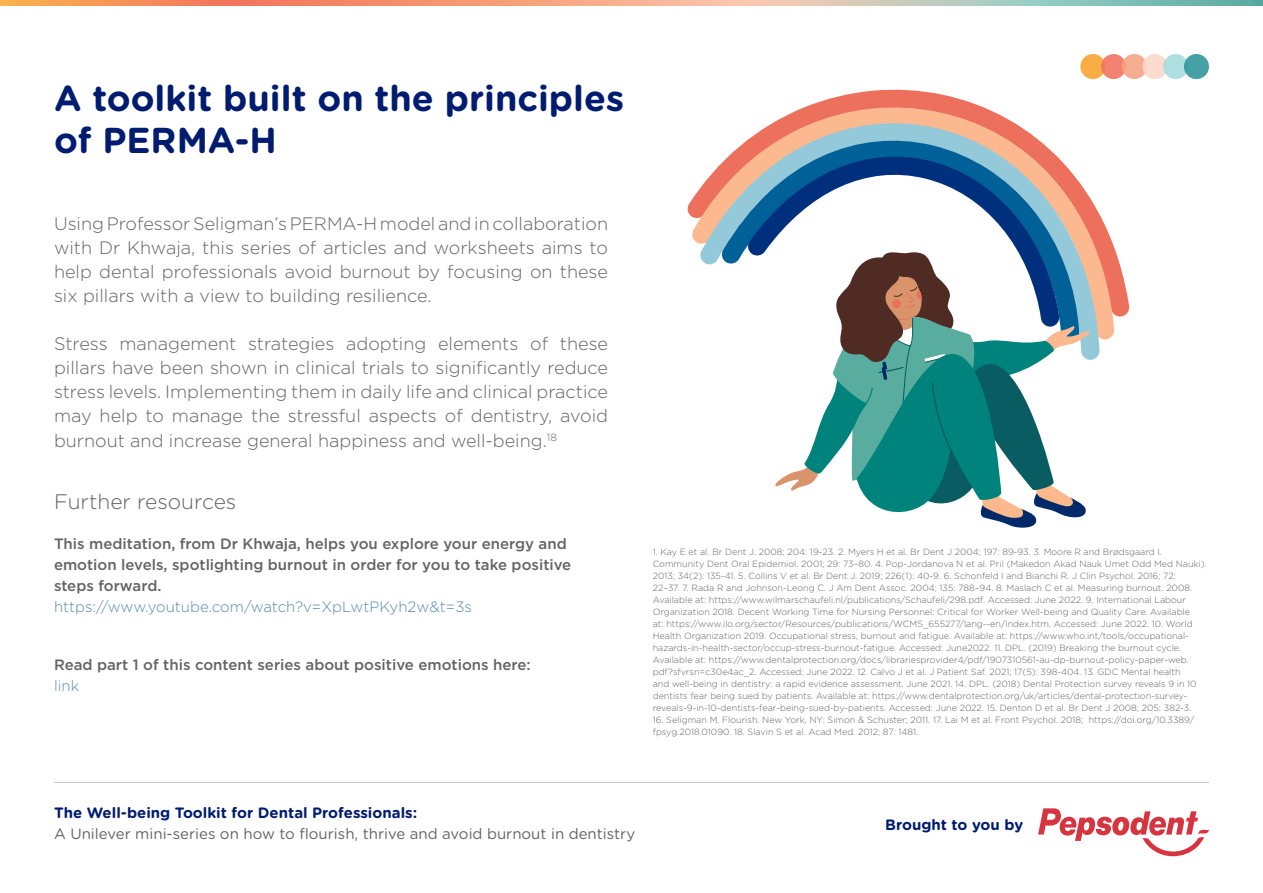
<style>
.page{position:relative;width:1263px;height:893px;background:#fff}
.page>*{position:absolute;margin:0;border:0;box-sizing:border-box;transform-origin:0 0}
.t1{font:700 36px/42.6px "Gotham Rounded";color:#001c70}
.t2{font:300 21px "Gotham HTF";color:#636366}
.t3{font:300 18px/24px "Gotham HTF";color:#636366;text-align:justify}
.t4{font:500 15px/21px "Gotham HTF";color:#636366}
.t5{font:15px "Gotham Rounded";color:#636366}
.t6{font:700 15px "Gotham Rounded";color:#001c70}
.t7{font:300 15px "Gotham HTF";color:#558ab2}
.t8{font:300 9px/12px "Gotham HTF";color:#636366}
.s1{color:#001c6f}
.s2{font-weight:300;color:#558ab2}
</style>
<div class="page">
<hr style="left:54px;top:782px;width:1155px;height:1px;background:#c7c8ca">
<svg style="left:1038px;top:808px;width:171px;height:48px"></svg>
<div style="left:1080px;top:54px;width:25px;height:25px;background:#faac45;border-radius:50%"></div>
<svg style="left:1101px;top:54px;width:25px;height:25px"></svg>
<svg style="left:1122px;top:54px;width:25px;height:25px"></svg>
<div style="left:1142px;top:54px;width:25px;height:25px;background:#fcd8ca;border-radius:50%"></div>
<div style="left:1163px;top:54px;width:25px;height:25px;background:#afdfe1;border-radius:50%"></div>
<div style="left:1184px;top:54px;width:25px;height:25px;background:#46a1a6;border-radius:50%"></div>
<svg style="left:0;top:0;width:1263px;height:6px;background:#d5ab8e"></svg>
<svg style="left:687px;top:89px;width:443px;height:228px"></svg>
<svg style="left:691px;top:106px;width:423px;height:233px"></svg>
<svg style="left:699px;top:122px;width:401px;height:238px"></svg>
<svg style="left:720px;top:136px;width:360px;height:207px"></svg>
<svg style="left:747px;top:153px;width:313px;height:174px"></svg>
<svg style="left:774px;top:243px;width:316px;height:285px"></svg>
<p class="t1" style="left:54px;top:75px;width:572px"><span class="s1">A toolkit built</span> on the principles of PERMA-H</p>
<p class="t3" style="left:54px;top:212px;width:556px">Using Professor Seligman’s PERMA-H model and in collaboration with Dr Khwaja, this series of articles and worksheets aims to help dental professionals avoid burnout by focusing on these six pillars with a view to building resilience.</p>
<p class="t3" style="left:54px;top:332px;width:556px">Stress management strategies adopting elements of these pillars have been shown in clinical trials to significantly reduce stress levels. Implementing them in daily life and clinical practice may help to manage the stressful aspects of dentistry, avoid burnout and increase general happiness and well-being.<sup>18</sup></p>
<p class="t2" style="left:54px;top:491px;width:184px">Further resources</p>
<p class="t4" style="left:54px;top:532px;width:519px">This meditation, from Dr Khwaja, helps you explore your energy and emotion levels, spotlighting burnout in order for you to take positive steps forward. <span class="s2">https://www.youtube.com/watch?v=XpLwtPKyh2w&amp;t=3s</span></p>
<p class="t4" style="left:54px;top:653px;width:478px">Read part 1 of this content series about positive emotions here:</p>
<p class="t7" style="left:54px;top:677px;width:27px">link</p>
<p class="t8" style="left:653px;top:545px;width:556px">1. Kay E et al. Br Dent J. 2008; 204: 19-23. 2. Myers H et al. Br Dent J 2004; 197: 89-93. 3. Moore R and Brødsgaard I.<br>Community Dent Oral Epidemiol. 2001; 29: 73–80. 4. Pop-Jordanova N et al. Pril (Makedon Akad Nauk Umet Odd Med Nauki).<br>2013; 34(2): 135-41. 5. Collins V et al. Br Dent J. 2019; 226(1): 40-9. 6. Schonfeld I and Bianchi R. J Clin Psychol. 2016; 72:<br>22–37. 7. Rada R and Johnson-Leong C. J Am Dent Assoc. 2004; 135: 788–94. 8. Maslach C et al. Measuring burnout. 2008.<br>Available at: https://www.wilmarschaufeli.nl/publications/Schaufeli/298.pdf. Accessed: June 2022. 9. International Labour Organization 2018. Decent Working Time for Nursing Personnel: Critical for Worker Well-being and Quality Care. Available<br>at: https://www.ilo.org/sector/Resources/publications/WCMS_655277/lang--en/index.htm. Accessed: June 2022. 10. World Health Organization 2019. Occupational stress, burnout and fatigue. Available at: https://www.who.int/tools/occupational&shy;hazards-in-health-sector/occup-stress-burnout-fatigue. Accessed: June2022. 11. DPL. (2019) Breaking the burnout cycle.<br>Available at: https://www.dentalprotection.org/docs/librariesprovider4/pdf/1907310561-au-dp-burnout-policy-paper-web. pdf?sfvrsn=c30e4ac_2. Accessed: June 2022. 12. Calvo J et al. J Patient Saf. 2021; 17(5): 398-404. 13. GDC Mental health<br>and well-being in dentistry: a rapid evidence assessment. June 2021. 14. DPL. (2018) Dental Protection survey reveals 9 in 10 dentists fear being sued by patients. Available at: https://www.dentalprotection.org/uk/articles/dental-protection-survey&shy;reveals-9-in-10-dentists-fear-being-sued-by-patients. Accessed: June 2022. 15. Denton D et al. Br Dent J 2008; 205: 382-3.</p>
<p class="t8" style="left:653px;top:713px;width:543px">16. Seligman M. Flourish. New York, NY: Simon &amp; Schuster; 2011. 17. Lai M et al. Front Psychol. 2018; https://doi.org/10.3389/ fpsyg.2018.01090. 18. Slavin S et al. Acad Med. 2012; 87: 1481.</p>
<h3 class="t6" style="left:54px;top:802px;width:365px">The Well-being Toolkit for Dental Professionals:</h3>
<h3 class="t5" style="left:54px;top:824px;width:582px">A Unilever mini-series on how to flourish, thrive and avoid burnout in dentistry</h3>
<h3 class="t6" style="left:885px;top:813px;width:139px">Brought to you by</h3>
</div>
